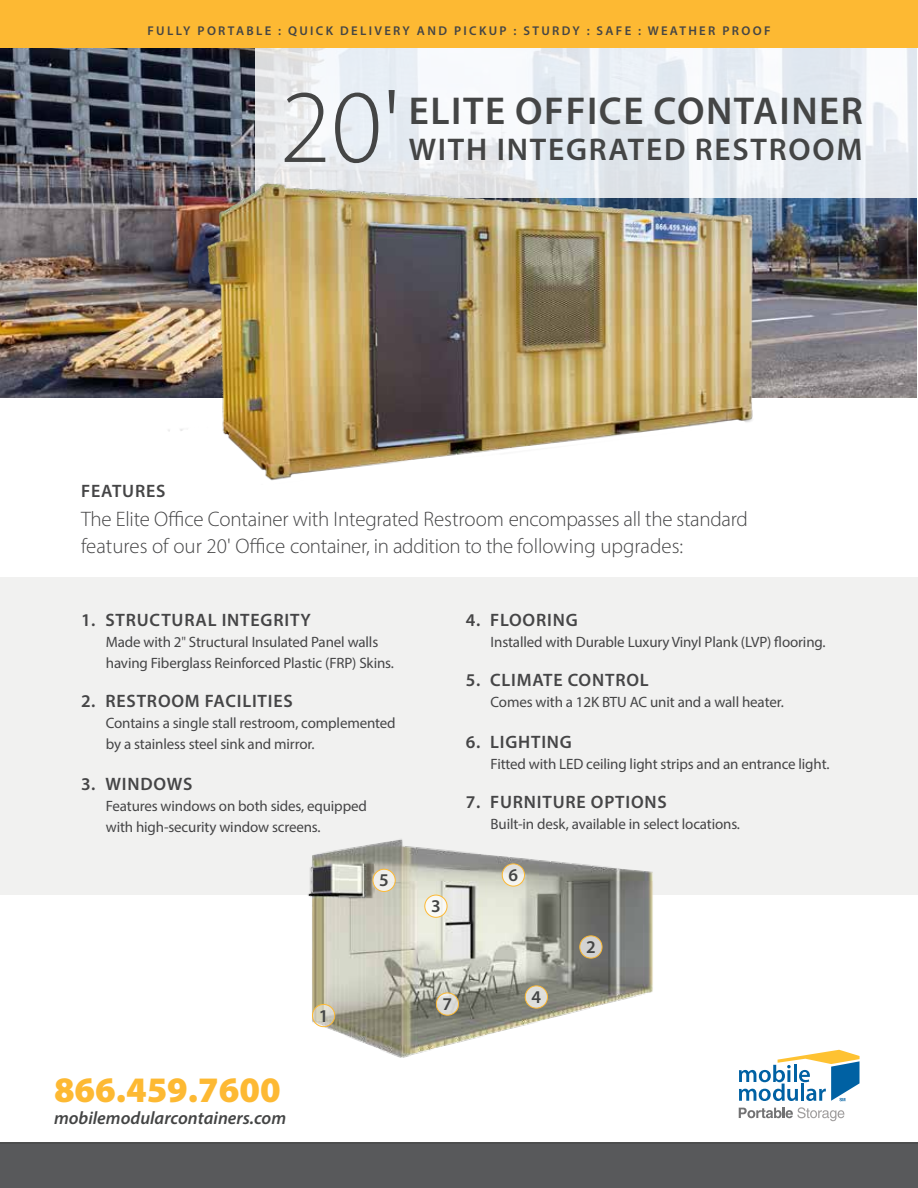
<style>
.page{position:relative;width:918px;height:1188px;background:#fff}
.page>*{position:absolute;margin:0;border:0;box-sizing:border-box;transform-origin:0 0}
.t1{font:300 105px "Myriad Pro";color:#444545}
.t2{font:600 39px "Myriad Pro";letter-spacing:.04em;color:#444545}
.t3{font:900 36px "Myriad Pro";color:#fdb933}
.t4{font:600 31.5px "Myriad Pro";letter-spacing:.055em;color:#444545}
.t5{font:300 21px/27px "Myriad Pro";letter-spacing:-.01em;color:#454546}
.t6{font:600 18px "Myriad Pro";letter-spacing:.045em;color:#454546}
.t7{font:italic 600 18px "Myriad Pro";color:#444545}
.t8{font:600 18px "Myriad Pro";color:#444545}
.t9{font:15px/21px "Myriad Pro";letter-spacing:-.01em;color:#454546}
.t10{font:600 12.75px "Myriad Pro";letter-spacing:.18em;color:#444545}
.s1{font-stretch:condensed}
</style>
<div class="page">
<div style="left:0;top:1142px;width:918px;height:46px;background:#58595b"></div>
<svg style="left:739px;top:1050px;width:121px;height:51px"></svg>
<svg style="left:739px;top:1107px;width:105px;height:14px"></svg>
<div style="left:0;top:577px;width:918px;height:317px;background:#f1f1f0"></div>
<div style="left:0;top:0;width:918px;height:48px;background:#fdb933"></div>
<img style="left:246px;top:839px;width:451px;height:219px">
<svg style="left:312px;top:1004px;width:23px;height:23px"></svg>
<div style="left:312px;top:1004px;width:23px;height:23px;border:1px solid #fdb933;border-radius:50%"></div>
<svg style="left:425px;top:895px;width:22px;height:22px"></svg>
<div style="left:424px;top:895px;width:23px;height:23px;border:1px solid #fdb933;border-radius:50%"></div>
<svg style="left:525px;top:986px;width:23px;height:22px"></svg>
<div style="left:525px;top:986px;width:23px;height:22px;border:1px solid #fdb933;border-radius:50%"></div>
<svg style="left:373px;top:869px;width:22px;height:22px"></svg>
<div style="left:373px;top:869px;width:23px;height:23px;border:1px solid #fdb933;border-radius:50%"></div>
<svg style="left:502px;top:864px;width:23px;height:22px"></svg>
<div style="left:502px;top:864px;width:23px;height:22px;border:1px solid #fdb933;border-radius:50%"></div>
<svg style="left:436px;top:993px;width:23px;height:22px"></svg>
<div style="left:436px;top:993px;width:23px;height:23px;border:1px solid #fdb933;border-radius:50%"></div>
<svg style="left:580px;top:936px;width:22px;height:22px"></svg>
<div style="left:579px;top:936px;width:23px;height:22px;border:1px solid #fdb933;border-radius:50%"></div>
<img style="left:0;top:48px;width:916px;height:433px">
<p class="t10" style="left:147px;top:23px;width:625px">FULLY PORTABLE : QUICK DELIVERY AND PICKUP : STURDY : SAFE : WEATHER PROOF</p>
<h1 class="t1" style="left:280px;top:64px;width:123px">20'</h1>
<h2 class="t2" style="left:409px;top:87px;width:456px">ELITE OFFICE CONTAINER</h2>
<h3 class="t4" style="left:409px;top:130px;width:455px">WITH INTEGRATED RESTROOM</h3>
<p class="t6" style="left:81px;top:479px;width:86px">FEATURES</p>
<h3 class="t5" style="left:81px;top:505px;width:668px">The Elite Office Container with Integrated Restroom encompasses all the standard features of our 20' Office container, in addition to the following upgrades:</h3>
<p class="t6" style="left:81px;top:608px;width:231px">1. STRUCTURAL INTEGRITY</p>
<p class="t9" style="left:106px;top:631px;width:290px">Made with 2<span class="s1">"</span> Structural Insulated Panel walls having Fiberglass Reinforced Plastic (FRP) Skins.</p>
<p class="t6" style="left:81px;top:689px;width:213px">2. RESTROOM FACILITIES</p>
<p class="t9" style="left:106px;top:712px;width:291px">Contains a single stall restroom, complemented by a stainless steel sink and mirror.</p>
<p class="t6" style="left:81px;top:772px;width:113px">3. WINDOWS</p>
<p class="t9" style="left:106px;top:795px;width:263px">Features windows on both sides, equipped with high-security window screens.</p>
<p class="t6" style="left:466px;top:608px;width:113px">4. FLOORING</p>
<p class="t9" style="left:491px;top:631px;width:337px">Installed with Durable Luxury Vinyl Plank (LVP) flooring.</p>
<p class="t6" style="left:466px;top:668px;width:184px">5. CLIMATE CONTROL</p>
<p class="t9" style="left:491px;top:691px;width:295px">Comes with a 12K BTU AC unit and a wall heater.</p>
<p class="t6" style="left:466px;top:730px;width:107px">6. LIGHTING</p>
<p class="t9" style="left:491px;top:753px;width:340px">Fitted with LED ceiling light strips and an entrance light.</p>
<p class="t6" style="left:466px;top:790px;width:202px">7. FURNITURE OPTIONS</p>
<p class="t9" style="left:491px;top:813px;width:251px">Built-in desk, available in select locations.</p>
<p class="t8" style="left:379px;top:869px;width:11px">5</p>
<p class="t8" style="left:509px;top:864px;width:11px">6</p>
<h3 class="t3" style="left:54px;top:1066px;width:228px">866.459.7600</h3>
<p class="t7" style="left:54px;top:1106px;width:234px">mobilemodularcontainers.com</p>
<p class="t8" style="left:319px;top:1004px;width:11px">1</p>
<p class="t8" style="left:431px;top:895px;width:11px">3</p>
<p class="t8" style="left:443px;top:993px;width:11px">7</p>
<p class="t8" style="left:532px;top:986px;width:11px">4</p>
<p class="t8" style="left:586px;top:935px;width:11px">2</p>
</div>
